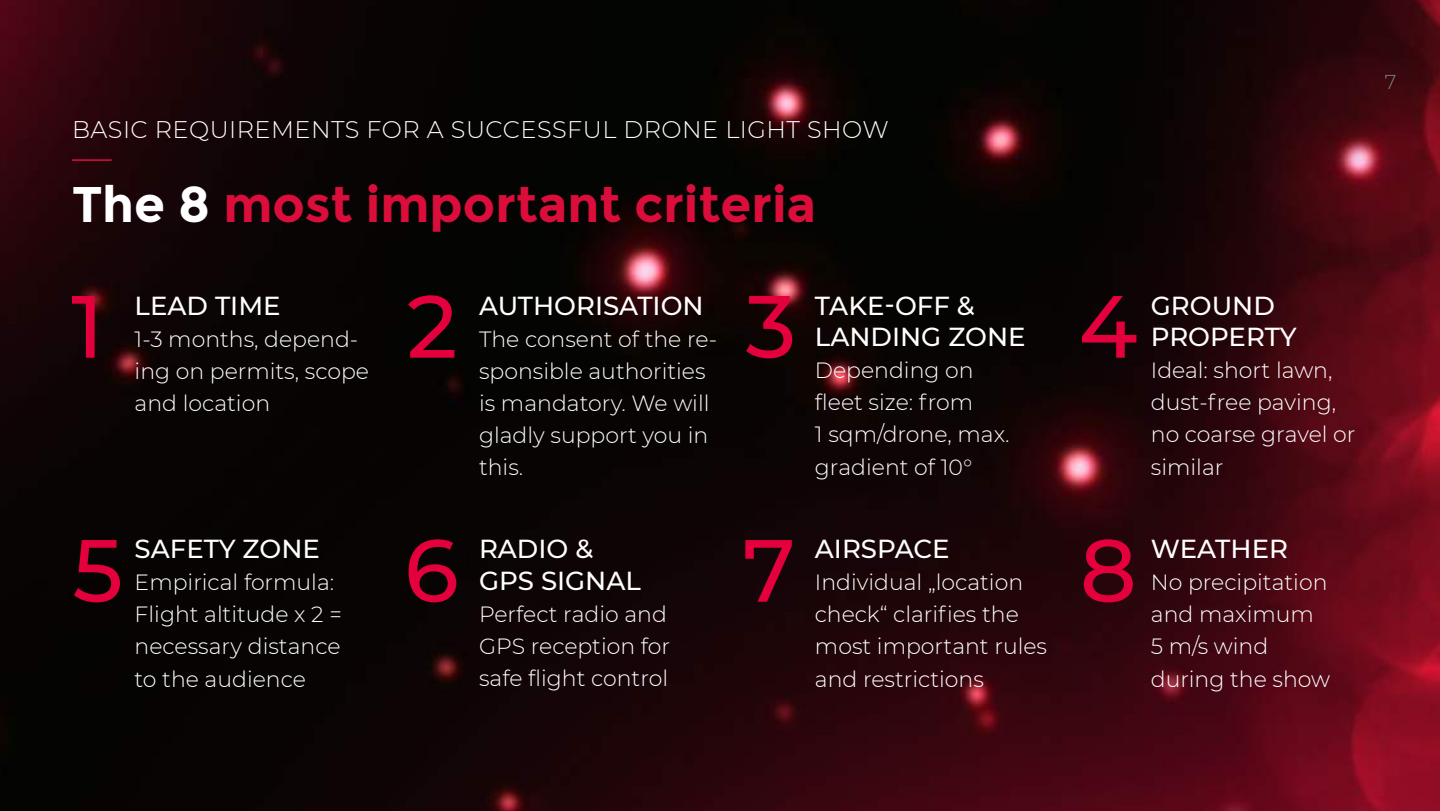
<style>
.page{position:relative;width:1440px;height:811px;background:#fff}
.page>*{position:absolute;margin:0;border:0;box-sizing:border-box;transform-origin:0 0}
.t1{font:500 88px "Montserrat";color:#e4003c}
.t2{font:700 50px "Montserrat";color:#da0d3b}
.t3{font:500 26px/31.2px "Montserrat";color:#fff}
.t4{font:300 24px "Montserrat";letter-spacing:.02em;color:#fff}
.t5{font:300 22px/32px "Montserrat";color:#fff}
.t6{font:300 20px "Montserrat";color:#7e7c81}
.s1{color:#fff}
</style>
<div class="page">
<img style="left:0;top:0;width:1440px;height:810px">
<hr style="left:72px;top:159px;width:40px;height:2px;background:#da0d3b">
<p class="t4" style="left:72px;top:113px;width:818px">BASIC REQUIREMENTS FOR A SUCCESSFUL DRONE LIGHT SHOW</p>
<h2 class="t2" style="left:72px;top:184px;width:746px"><span class="s1">The 8</span> most important criteria</h2>
<h1 class="t1" style="left:71px;top:283px;width:34px">1</h1>
<p class="t3" style="left:135px;top:291px;width:147px">LEAD TIME</p>
<p class="t5" style="left:135px;top:322px;width:236px">1-3 months, depend&shy;ing on permits, scope and location</p>
<h1 class="t1" style="left:407px;top:283px;width:52px">2</h1>
<h1 class="t1" style="left:746px;top:283px;width:52px">3</h1>
<h1 class="t1" style="left:1079px;top:283px;width:60px">4</h1>
<p class="t3" style="left:815px;top:289px;width:212px">TAKE-OFF &amp;<br>LANDING ZONE</p>
<p class="t5" style="left:815px;top:354px;width:196px">Depending on<br>昀氀eet size: from<br>1 sqm/drone, max. gradient of 10°</p>
<p class="t3" style="left:479px;top:291px;width:226px">AUTHORISATION</p>
<p class="t5" style="left:479px;top:322px;width:240px">The consent of the re&shy;sponsible authorities is mandatory. We will gladly support you in this.</p>
<p class="t3" style="left:1151px;top:291px;width:147px">GROUND<br>PROPERTY</p>
<p class="t5" style="left:1151px;top:354px;width:206px">Ideal: short lawn, dust-free paving, no coarse gravel or similar</p>
<h1 class="t1" style="left:73px;top:527px;width:52px">5</h1>
<h1 class="t1" style="left:404px;top:527px;width:56px">6</h1>
<h1 class="t1" style="left:743px;top:527px;width:54px">7</h1>
<h1 class="t1" style="left:1080px;top:527px;width:58px">8</h1>
<p class="t3" style="left:479px;top:532px;width:163px">RADIO &amp;<br>GPS SIGNAL</p>
<p class="t5" style="left:479px;top:596px;width:193px">Perfect radio and<br>GPS reception for safe 昀氀ight control</p>
<p class="t3" style="left:135px;top:534px;width:187px">SAFETY ZONE</p>
<p class="t5" style="left:135px;top:565px;width:209px">Empirical formula:<br>Flight altitude x 2 = necessary distance to the audience</p>
<p class="t3" style="left:815px;top:534px;width:136px">AIRSPACE</p>
<p class="t5" style="left:815px;top:565px;width:234px">Individual „location check“ clari昀椀es the most important rules and restrictions</p>
<p class="t3" style="left:1151px;top:534px;width:139px">WEATHER</p>
<p class="t5" style="left:1151px;top:565px;width:181px">No precipitation and maximum<br>5 m/s wind during the show</p>
<p class="t6" style="left:1385px;top:70px;width:13px">7</p>
</div>
